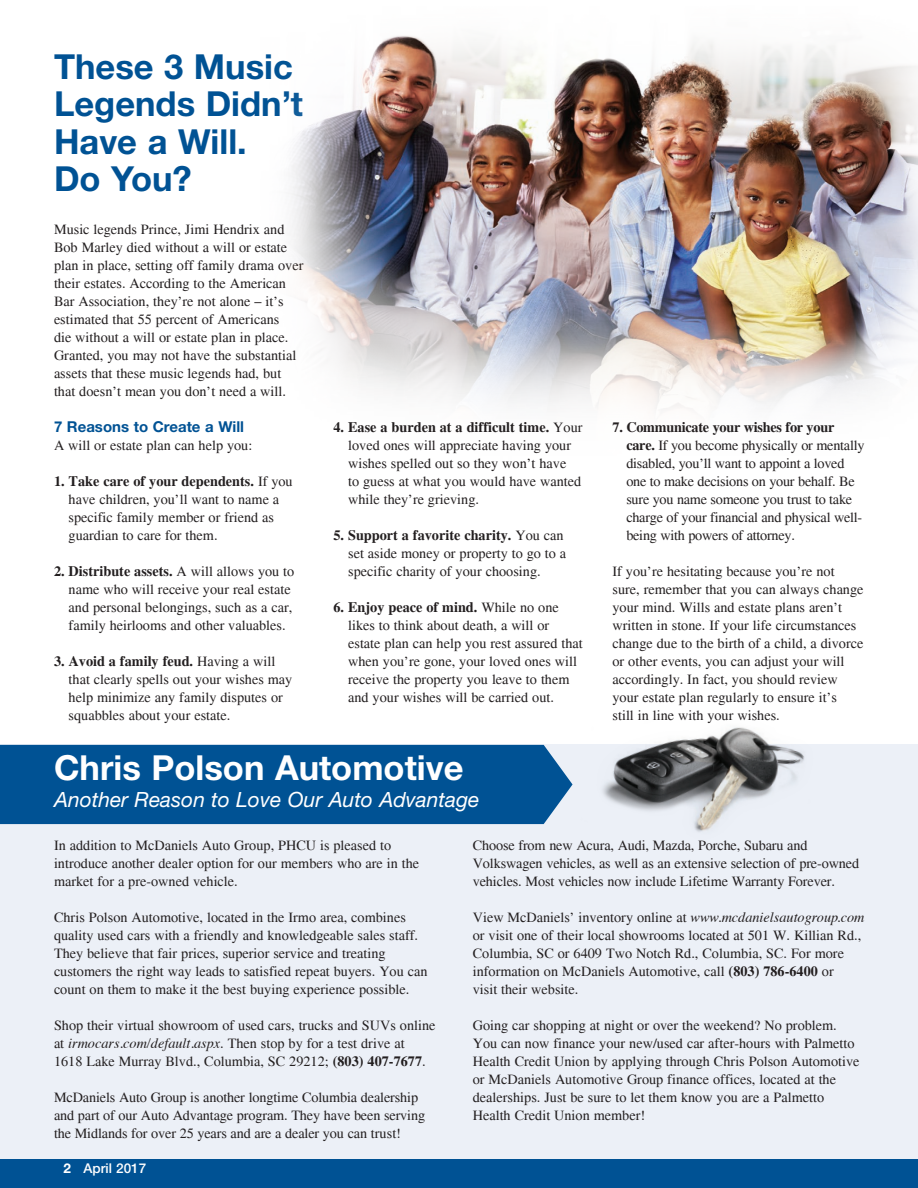
<style>
.page{position:relative;width:918px;height:1188px;background:#fff}
.page>*{position:absolute;margin:0;border:0;box-sizing:border-box;transform-origin:0 0}
.HEADLINE{font:700 34.5px/37.5px "Helvetica Neue LT Std";color:#005294}
.HEADLINE-2{font:700 34.5px "Helvetica Neue LT Std";color:#fff}
.KICKER{font:italic 21px "Helvetica Neue LT Std";color:#fff}
.SUBHEAD{font:700 15px "Helvetica Neue LT Std";color:#005294}
.BODY{font:14.25px/18px "Times";color:#231f20}
.BODY-2{font:14.25px/18px "Times";letter-spacing:-.02em;color:#231f20}
.t1{font:500 13.5px "Helvetica Neue LT Std";color:#fff}
.s1{font-weight:700}
.s2{font-style:italic}
</style>
<div class="page">
<div style="left:0;top:744px;width:918px;height:427px;background:#ecf0f7"></div>
<div style="left:0;top:1159px;width:918px;height:29px;background:#005294"></div>
<img style="left:291px;top:35px;width:627px;height:374px">
<div style="left:0;top:745px;width:573px;height:79px;background:#005294"></div>
<img style="left:602px;top:727px;width:203px;height:105px">
<p class="HEADLINE" style="left:54px;top:47px;width:250px">These 3 Music<br>Legends Didn’t<br>Have a Will.<br>Do You?</p>
<p class="BODY" style="left:54px;top:220px;width:251px">Music legends Prince, Jimi Hendrix and Bob Marley died without a will or estate plan in place, setting off family drama over their estates. According to the American Bar Association, they’re not alone – it’s estimated that 55 percent of Americans<br>die without a will or estate plan in place.<br>Granted, you may not have the substantial assets that these music legends had, but that doesn’t mean you don’t need a will.</p>
<p class="SUBHEAD" style="left:54px;top:417px;width:192px">7 Reasons to Create a Will</p>
<p class="BODY" style="left:54px;top:436px;width:200px">A will or estate plan can help you:</p>
<p class="BODY" style="left:69px;top:472px;width:226px;text-indent:-15px"><span class="s1">1. Take care of your dependents.</span> If you have children, you’ll want to name a specific family member or friend as guardian to care for them.</p>
<p class="BODY" style="left:69px;top:562px;width:227px;text-indent:-15px"><span class="s1">2. Distribute assets.</span> A will allows you to name who will receive your real estate and personal belongings, such as a car, family heirlooms and other valuables.</p>
<p class="BODY" style="left:69px;top:652px;width:225px;text-indent:-15px"><span class="s1">3. Avoid a family feud.</span> Having a will that clearly spells out your wishes may help minimize any family disputes or squabbles about your estate.</p>
<p class="BODY" style="left:348px;top:419px;width:236px;text-indent:-15px"><span class="s1">4. Ease a burden at a difficult time.</span> Your loved ones will appreciate having your wishes spelled out so they won’t have<br>to guess at what you would have wanted while they’re grieving.</p>
<p class="BODY" style="left:348px;top:527px;width:220px;text-indent:-15px"><span class="s1">5. Support a favorite charity.</span> You can set aside money or property to go to a specific charity of your choosing.</p>
<p class="BODY" style="left:348px;top:599px;width:236px;text-indent:-15px"><span class="s1">6. Enjoy peace of mind.</span> While no one likes to think about death, a will or estate plan can help you rest assured that when you’re gone, your loved ones will receive the property you leave to them and your wishes will be carried out.</p>
<p class="HEADLINE-2" style="left:54px;top:747px;width:411px">Chris Polson Automotive</p>
<p class="KICKER" style="left:54px;top:787px;width:427px">Another Reason to Love Our Auto Advantage</p>
<p class="BODY-2" style="left:626px;top:419px;width:240px;text-indent:-14px"><span class="s1">7. Communicate your wishes for your care.</span> If you become physically or mentally disabled, you’ll want to appoint a loved one to make decisions on your behalf. Be sure you name someone you trust to take charge of your financial and physical well&shy;being with powers of attorney.</p>
<p class="BODY" style="left:613px;top:563px;width:253px">If you’re hesitating because you’re not sure, remember that you can always change your mind. Wills and estate plans aren’t written in stone. If your life circumstances change due to the birth of a child, a divorce or other events, you can adjust your will accordingly. In fact, you should review your estate plan regularly to ensure it’s<br>still in line with your wishes.</p>
<p class="BODY" style="left:54px;top:836px;width:367px">In addition to McDaniels Auto Group, PHCU is pleased to introduce another dealer option for our members who are in the market for a pre-owned vehicle.</p>
<p class="BODY" style="left:54px;top:908px;width:375px">Chris Polson Automotive, located in the Irmo area, combines quality used cars with a friendly and knowledgeable sales staff.<br>They believe that fair prices, superior service and treating customers the right way leads to satisfied repeat buyers. You can count on them to make it the best buying experience possible.</p>
<p class="BODY" style="left:54px;top:1016px;width:383px">Shop their virtual showroom of used cars, trucks and SUVs online at <span class="s2">irmocars.com/default.aspx</span>. Then stop by for a test drive at<br>1618 Lake Murray Blvd., Columbia, SC 29212; <span class="s1">(803) 407-7677</span>.</p>
<p class="BODY" style="left:54px;top:1088px;width:373px">McDaniels Auto Group is another longtime Columbia dealership and part of our Auto Advantage program. They have been serving the Midlands for over 25 years and are a dealer you can trust!</p>
<p class="t1" style="left:64px;top:1161px;width:84px"><span class="s1">2</span> April 2017</p>
<p class="t1" style="left:54px;top:1161px;width:106px"><span class="s1">2</span> October 2015</p>
<p class="BODY" style="left:473px;top:836px;width:388px">Choose from new Acura, Audi, Mazda, Porche, Subaru and<br>Volkswagen vehicles, as well as an extensive selection of pre-owned vehicles. Most vehicles now include Lifetime Warranty Forever.</p>
<p class="BODY" style="left:473px;top:908px;width:393px">View McDaniels’ inventory online at <span class="s2">www.mcdanielsautogroup.com </span>or visit one of their local showrooms located at 501 W. Killian Rd., Columbia, SC or 6409 Two Notch Rd., Columbia, SC. For more information on McDaniels Automotive, call <span class="s1">(803) 786-6400</span> or<br>visit their website.</p>
<p class="BODY" style="left:473px;top:1016px;width:388px">Going car shopping at night or over the weekend? No problem.<br>You can now finance your new/used car after-hours with Palmetto Health Credit Union by applying through Chris Polson Automotive or McDaniels Automotive Group finance offices, located at the dealerships. Just be sure to let them know you are a Palmetto Health Credit Union member!</p>
</div>
